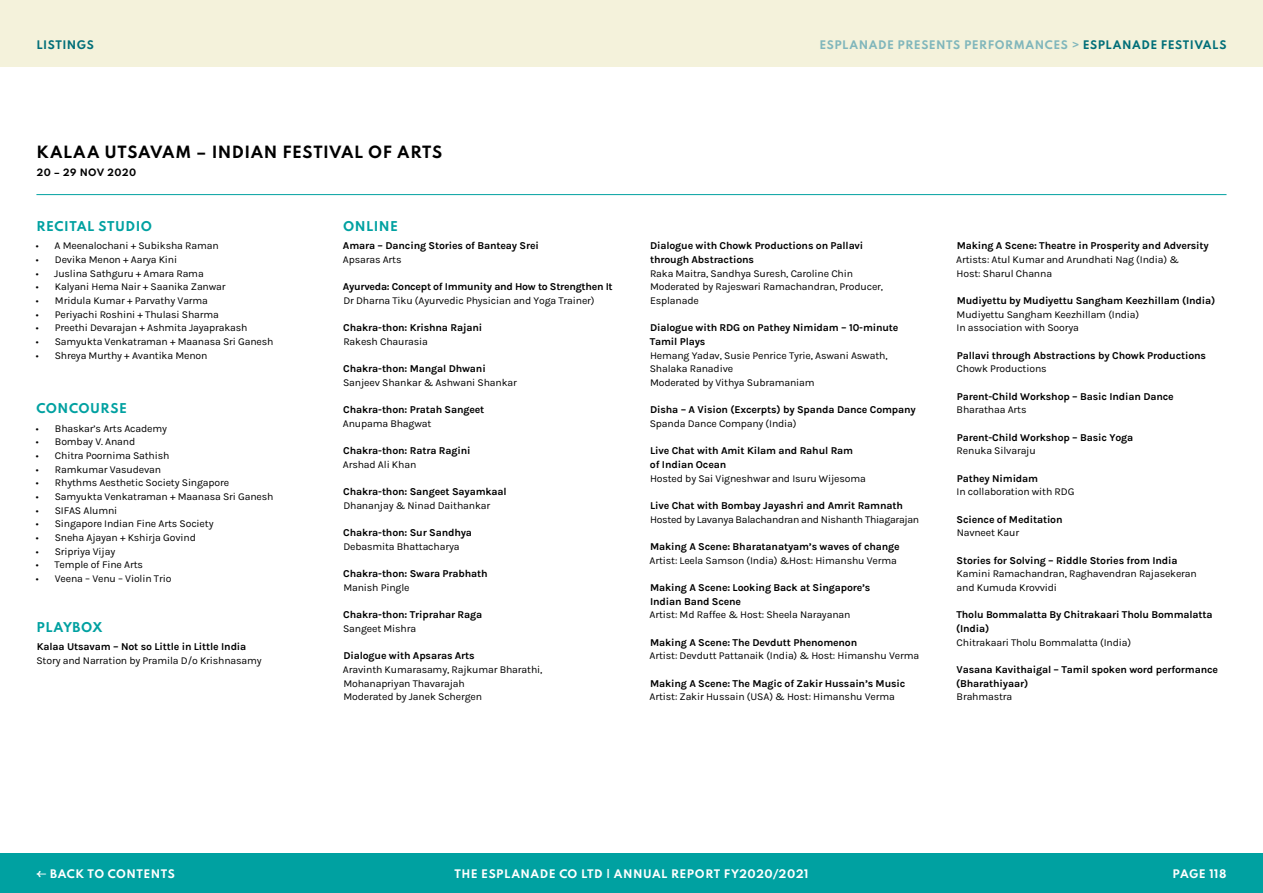
<style>
.page{position:relative;width:1263px;height:893px;background:#fff}
.page>*{position:absolute;margin:0;border:0;box-sizing:border-box;transform-origin:0 0}
.t1{font:700 15px "Spartan";letter-spacing:.035em;color:#000}
.t2{font:700 12px "Spartan";letter-spacing:.04em;color:#00a1a1}
.t3{font:10.5px/13.6px "Karla";letter-spacing:-.015em;color:#000}
.t4{font:700 10.5px/13.6px "Karla";letter-spacing:-.015em;color:#000}
.t5{font:700 10.5px "Spartan";letter-spacing:.05em;color:#fff}
.t6{font:700 10.5px "Spartan";letter-spacing:.05em;color:#80b6bb}
.t7{font:700 10.5px "Spartan";color:#006e78}
.t8{font:700 9px "Spartan";letter-spacing:.06em;color:#000}
.s1{color:#006e78}
.s2{font-family:"NN Forever Grotesk STD";font-weight:900}
</style>
<div class="page">
<div style="left:0;top:0;width:1263px;height:67px;background:#f4f2db"></div>
<div style="left:0;top:854px;width:1263px;height:39px;background:#00a1a1"></div>
<hr style="left:36px;top:194px;width:1190px;height:1px;background:#00a1a1">
<p class="t7" style="left:36px;top:37px;width:15px">LISTINGS</p>
<p class="t6" style="left:819px;top:37px;width:409px">ESPLANADE PRESENTS PERFORMANCES &gt; <span class="s1">ESPLANADE FESTIVALS</span></p>
<h1 class="t1" style="left:36px;top:141px;width:407px">KALAA UTSAVAM – INDIAN FESTIVAL OF ARTS</h1>
<p class="t8" style="left:37px;top:166px;width:101px">20 – 29 NOV 2020</p>
<p class="t2" style="left:36px;top:217px;width:117px">RECITAL STUDIO</p>
<p class="t2" style="left:343px;top:217px;width:56px">ONLINE</p>
<p class="t3" style="left:36px;top:239px;width:185px">• A Meenalochani + Subiksha Raman</p>
<p class="t3" style="left:36px;top:252px;width:143px">• Devika Menon + Aarya Kini</p>
<p class="t3" style="left:36px;top:266px;width:170px">• Juslina Sathguru + Amara Rama</p>
<p class="t3" style="left:36px;top:280px;width:191px">• Kalyani Hema Nair + Saanika Zanwar</p>
<p class="t3" style="left:36px;top:293px;width:174px">• Mridula Kumar + Parvathy Varma</p>
<p class="t3" style="left:36px;top:307px;width:185px">• Periyachi Roshini + Thulasi Sharma</p>
<p class="t3" style="left:36px;top:321px;width:213px">• Preethi Devarajan + Ashmita Jayaprakash</p>
<p class="t3" style="left:36px;top:334px;width:239px">• Samyukta Venkatraman + Maanasa Sri Ganesh</p>
<p class="t3" style="left:36px;top:348px;width:173px">• Shreya Murthy + Avantika Menon</p>
<p class="t2" style="left:36px;top:399px;width:92px">CONCOURSE</p>
<p class="t3" style="left:36px;top:421px;width:133px">• Bhaskar’s Arts Academy</p>
<p class="t3" style="left:36px;top:435px;width:101px">• Bombay V. Anand</p>
<p class="t3" style="left:36px;top:448px;width:135px">• Chitra Poornima Sathish</p>
<p class="t3" style="left:36px;top:462px;width:127px">• Ramkumar Vasudevan</p>
<p class="t3" style="left:36px;top:476px;width:195px">• Rhythms Aesthetic Society Singapore</p>
<p class="t3" style="left:36px;top:489px;width:239px">• Samyukta Venkatraman + Maanasa Sri Ganesh</p>
<p class="t3" style="left:36px;top:503px;width:83px">• SIFAS Alumni</p>
<p class="t3" style="left:36px;top:517px;width:179px">• Singapore Indian Fine Arts Society</p>
<p class="t3" style="left:36px;top:530px;width:162px">• Sneha Ajayan + Kshirja Govind</p>
<p class="t3" style="left:36px;top:544px;width:81px">• Sripriya Vijay</p>
<p class="t3" style="left:36px;top:558px;width:109px">• Temple of Fine Arts</p>
<p class="t3" style="left:36px;top:571px;width:137px">• Veena – Venu – Violin Trio</p>
<p class="t2" style="left:36px;top:618px;width:68px">PLAYBOX</p>
<p class="t4" style="left:37px;top:640px;width:211px">Kalaa Utsavam – Not so Little in Little India</p>
<p class="t3" style="left:36px;top:653px;width:227px">Story and Narration by Pramila D/o Krishnasamy</p>
<p class="t4" style="left:343px;top:239px;width:198px">Amara – Dancing Stories of Banteay Srei</p>
<p class="t3" style="left:343px;top:252px;width:60px">Apsaras Arts</p>
<p class="t4" style="left:343px;top:280px;width:271px">Ayurveda: Concept of Immunity and How to Strengthen It</p>
<p class="t3" style="left:343px;top:293px;width:253px">Dr Dharna Tiku (Ayurvedic Physician and Yoga Trainer)</p>
<p class="t4" style="left:343px;top:321px;width:140px">Chakra-thon: Krishna Rajani</p>
<p class="t3" style="left:343px;top:334px;width:86px">Rakesh Chaurasia</p>
<p class="t4" style="left:343px;top:362px;width:144px">Chakra-thon: Mangal Dhwani</p>
<p class="t3" style="left:343px;top:375px;width:175px">Sanjeev Shankar &amp; Ashwani Shankar</p>
<p class="t4" style="left:343px;top:403px;width:143px">Chakra-thon: Pratah Sangeet</p>
<p class="t3" style="left:343px;top:416px;width:90px">Anupama Bhagwat</p>
<p class="t4" style="left:343px;top:444px;width:129px">Chakra-thon: Ratra Ragini</p>
<p class="t3" style="left:343px;top:457px;width:75px">Arshad Ali Khan</p>
<p class="t4" style="left:343px;top:485px;width:165px">Chakra-thon: Sangeet Sayamkaal</p>
<p class="t3" style="left:343px;top:498px;width:148px">Dhananjay &amp; Ninad Daithankar</p>
<p class="t4" style="left:343px;top:526px;width:130px">Chakra-thon: Sur Sandhya</p>
<p class="t3" style="left:343px;top:539px;width:118px">Debasmita Bhattacharya</p>
<p class="t4" style="left:343px;top:567px;width:146px">Chakra-thon: Swara Prabhath</p>
<p class="t3" style="left:343px;top:580px;width:68px">Manish Pingle</p>
<p class="t4" style="left:343px;top:608px;width:140px">Chakra-thon: Triprahar Raga</p>
<p class="t3" style="left:343px;top:621px;width:75px">Sangeet Mishra</p>
<p class="t4" style="left:343px;top:649px;width:133px">Dialogue with Apsaras Arts</p>
<p class="t3" style="left:343px;top:662px;width:201px">Aravinth Kumarasamy, Rajkumar Bharathi,<br>Mohanapriyan Thavarajah<br>Moderated by Janek Schergen</p>
<p class="t4" style="left:650px;top:239px;width:215px">Dialogue with Chowk Productions on Pallavi through Abstractions</p>
<p class="t3" style="left:650px;top:266px;width:235px">Raka Maitra, Sandhya Suresh, Caroline Chin<br>Moderated by Rajeswari Ramachandran, Producer,<br>Esplanade</p>
<p class="t4" style="left:650px;top:321px;width:250px">Dialogue with RDG on Pathey Nimidam – 10-minute<br>Tamil Plays</p>
<p class="t3" style="left:650px;top:348px;width:239px">Hemang Yadav, Susie Penrice Tyrie, Aswani Aswath,<br>Shalaka Ranadive<br>Moderated by Vithya Subramaniam</p>
<p class="t4" style="left:650px;top:403px;width:267px">Disha – A Vision (Excerpts) by Spanda Dance Company</p>
<p class="t3" style="left:650px;top:416px;width:148px">Spanda Dance Company (India)</p>
<p class="t4" style="left:650px;top:444px;width:205px">Live Chat with Amit Kilam and Rahul Ram of Indian Ocean</p>
<p class="t3" style="left:650px;top:471px;width:217px">Hosted by Sai Vigneshwar and Isuru Wijesoma</p>
<p class="t4" style="left:650px;top:498px;width:254px">Live Chat with Bombay Jayashri and Amrit Ramnath</p>
<p class="t3" style="left:650px;top:512px;width:271px">Hosted by Lavanya Balachandran and Nishanth Thiagarajan</p>
<p class="t4" style="left:650px;top:539px;width:251px">Making A Scene: Bharatanatyam’s waves of change</p>
<p class="t3" style="left:649px;top:553px;width:249px">Artist: Leela Samson (India) &amp;Host: Himanshu Verma</p>
<p class="t4" style="left:650px;top:580px;width:222px">Making A Scene: Looking Back at Singapore’s<br>Indian Band Scene</p>
<p class="t3" style="left:649px;top:608px;width:202px">Artist: Md Raffee &amp; Host: Sheela Narayanan</p>
<p class="t4" style="left:650px;top:635px;width:209px">Making A Scene: The Devdutt Phenomenon</p>
<p class="t3" style="left:649px;top:649px;width:271px">Artist: Devdutt Pattanaik (India) &amp; Host: Himanshu Verma</p>
<p class="t4" style="left:650px;top:676px;width:257px">Making A Scene: The Magic of Zakir Hussain’s Music</p>
<p class="t3" style="left:649px;top:690px;width:247px">Artist: Zakir Hussain (USA) &amp; Host: Himanshu Verma</p>
<p class="t4" style="left:957px;top:239px;width:254px">Making A Scene: Theatre in Prosperity and Adversity</p>
<p class="t3" style="left:956px;top:252px;width:224px">Artists: Atul Kumar and Arundhati Nag (India) &amp;<br>Host: Sharul Channa</p>
<p class="t4" style="left:957px;top:293px;width:260px">Mudiyettu by Mudiyettu Sangham Keezhillam (India)</p>
<p class="t3" style="left:957px;top:307px;width:184px">Mudiyettu Sangham Keezhillam (India)<br>In association with Soorya</p>
<p class="t4" style="left:957px;top:348px;width:251px">Pallavi through Abstractions by Chowk Productions</p>
<p class="t3" style="left:956px;top:362px;width:92px">Chowk Productions</p>
<p class="t4" style="left:957px;top:389px;width:218px">Parent-Child Workshop – Basic Indian Dance</p>
<p class="t3" style="left:957px;top:403px;width:71px">Bharathaa Arts</p>
<p class="t4" style="left:957px;top:430px;width:178px">Parent-Child Workshop – Basic Yoga</p>
<p class="t3" style="left:957px;top:444px;width:81px">Renuka Silvaraju</p>
<p class="t4" style="left:957px;top:471px;width:83px">Pathey Nimidam</p>
<p class="t3" style="left:957px;top:485px;width:119px">In collaboration with RDG</p>
<p class="t4" style="left:956px;top:512px;width:108px">Science of Meditation</p>
<p class="t3" style="left:957px;top:526px;width:64px">Navneet Kaur</p>
<p class="t4" style="left:956px;top:553px;width:222px">Stories for Solving – Riddle Stories from India</p>
<p class="t3" style="left:957px;top:567px;width:242px">Kamini Ramachandran, Raghavendran Rajasekeran and Kumuda Krovvidi</p>
<p class="t4" style="left:956px;top:608px;width:258px">Tholu Bommalatta By Chitrakaari Tholu Bommalatta (India)</p>
<p class="t3" style="left:956px;top:635px;width:176px">Chitrakaari Tholu Bommalatta (India)</p>
<p class="t4" style="left:956px;top:662px;width:263px">Vasana Kavithaigal – Tamil spoken word performance (Bharathiyaar)</p>
<p class="t3" style="left:957px;top:690px;width:57px">Brahmastra</p>
<p class="t5" style="left:36px;top:866px;width:140px"><span class="s2">←</span> BACK TO CONTENTS</p>
<p class="t5" style="left:454px;top:866px;width:356px">THE ESPLANADE CO LTD | ANNUAL REPORT FY2020/2021</p>
<p class="t5" style="left:1172px;top:866px;width:55px">PAGE 118</p>
</div>
